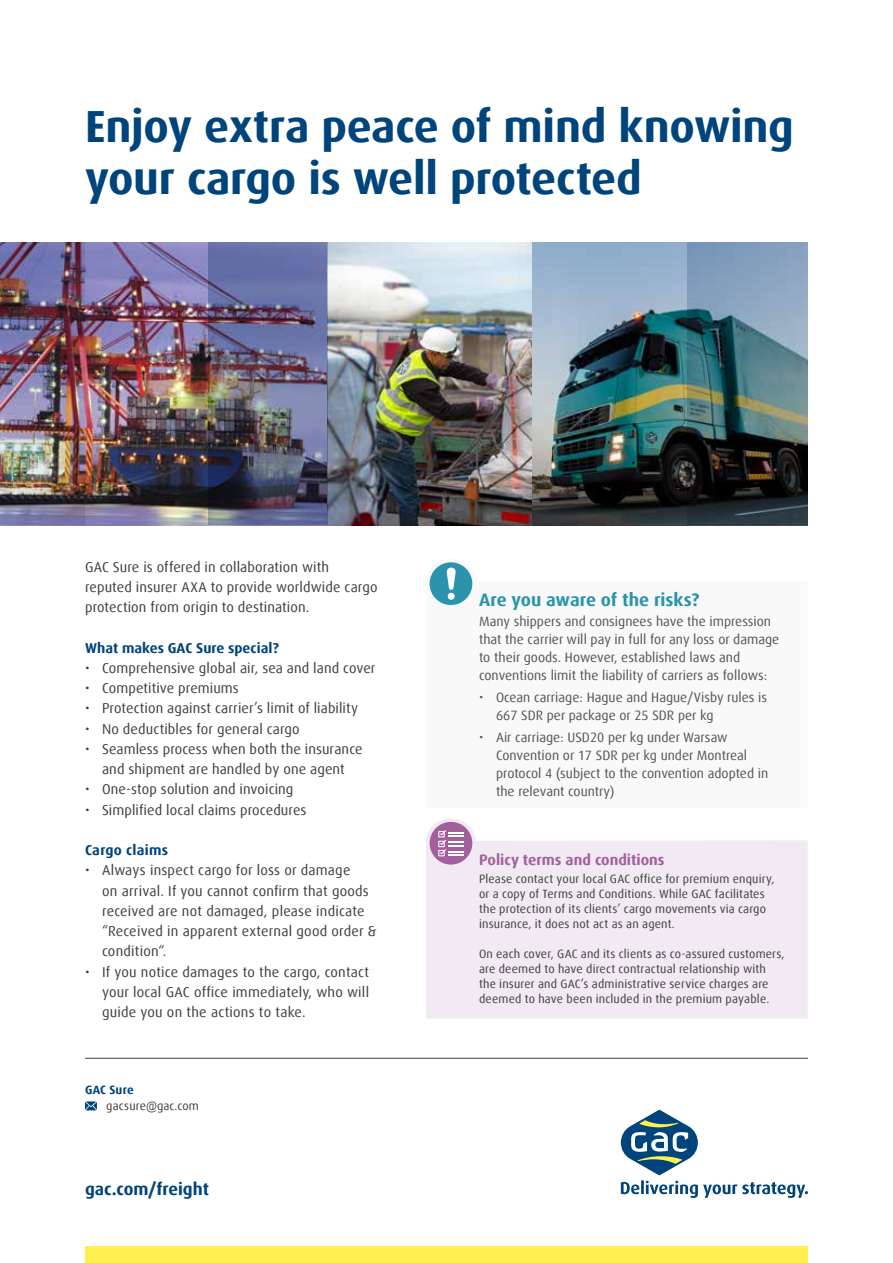
<style>
.page{position:relative;width:893px;height:1263px;background:#fff}
.page>*{position:absolute;margin:0;border:0;box-sizing:border-box;transform-origin:0 0}
.t1{font:700 45px/52.5px "Dax Offc";letter-spacing:-.005em;color:#00447c}
.t2{font:700 18px "Dax Offc";color:#2994ac}
.t3{font:700 17.25px "Dax Offc";color:#00447c}
.t4{font:700 15px "Dax Offc";color:#a35f9c}
.t5{font:14.25px/20.2px "Dax Offc";letter-spacing:.01em;color:#414042}
.t6{font:700 14.25px "Dax Offc";color:#00447c}
.t7{font:700 14.25px "Dax Offc";letter-spacing:.02em;color:#00447c}
.t8{font:13.5px/18px "Dax Offc";color:#565659}
.t9{font:12px/15px "Dax Offc";letter-spacing:.015em;color:#414042}
.t10{font:700 12px "Dax Offc";letter-spacing:.01em;color:#00447c}
</style>
<div class="page">
<svg style="left:426px;top:819px;width:382px;height:199px;background:#f2ecf3"></svg>
<svg style="left:621px;top:1110px;width:187px;height:88px"></svg>
<hr style="left:85px;top:1058px;width:723px;height:1px;background:#414042">
<div style="left:430px;top:562px;width:42px;height:43px;background:#2994ac;border-radius:50%"></div>
<svg style="left:85px;top:1101px;width:12px;height:9px"></svg>
<img style="left:0;top:242px;width:528px;height:283px">
<img style="left:528px;top:242px;width:160px;height:283px">
<img style="left:688px;top:242px;width:120px;height:283px">
<img style="left:208px;top:242px;width:119px;height:283px">
<img style="left:0;top:243px;width:85px;height:282px">
<svg style="left:447px;top:568px;width:9px;height:32px"></svg>
<div style="left:430px;top:822px;width:42px;height:42px;background:#a35f9c;border-radius:50%"></div>
<svg style="left:438px;top:830px;width:26px;height:26px"></svg>
<div style="left:85px;top:1246px;width:723px;height:17px;background:#fff04f"></div>
<h1 class="t1" style="left:85px;top:100px;width:710px">Enjoy extra peace of mind knowing your cargo is well protected</h1>
<p class="t5" style="left:85px;top:557px;width:294px">GAC Sure is offered in collaboration with reputed insurer AXA to provide worldwide cargo protection from origin to destination.</p>
<p class="t6" style="left:85px;top:638px;width:195px">What makes GAC Sure special?</p>
<p class="t5" style="left:85px;top:658px;width:292px">• Comprehensive global air, sea and land cover</p>
<p class="t5" style="left:85px;top:678px;width:155px">• Competitive premiums</p>
<p class="t5" style="left:85px;top:698px;width:275px">• Protection against carrier’s limit of liability</p>
<p class="t5" style="left:85px;top:719px;width:216px">• No deductibles for general cargo</p>
<p class="t5" style="left:85px;top:739px;width:279px;text-align:center">• Seamless process when both the insurance and shipment are handled by one agent</p>
<p class="t5" style="left:85px;top:779px;width:210px">• One-stop solution and invoicing</p>
<p class="t5" style="left:85px;top:800px;width:223px">• Simplified local claims procedures</p>
<p class="t7" style="left:85px;top:841px;width:85px">Cargo claims</p>
<p class="t5" style="left:102px;top:860px;width:276px;text-indent:-17px">• Always inspect cargo for loss or damage<br>on arrival. If you cannot confirm that goods received are not damaged, please indicate “Received in apparent external good order &amp; condition“.</p>
<p class="t5" style="left:102px;top:962px;width:269px;text-align:justify;text-indent:-17px">• If you notice damages to the cargo, contact your local GAC office immediately, who will guide you on the actions to take.</p>
<p class="t10" style="left:85px;top:1082px;width:50px">GAC Sure</p>
<p class="t9" style="left:106px;top:1099px;width:94px">gacsure@gac.com</p>
<p class="t3" style="left:85px;top:1178px;width:125px">gac.com/freight</p>
<p class="t2" style="left:479px;top:588px;width:222px">Are you aware of the risks?</p>
<p class="t8" style="left:479px;top:612px;width:302px">Many shippers and consignees have the impression that the carrier will pay in full for any loss or damage to their goods. However, established laws and conventions limit the liability of carriers as follows:</p>
<p class="t8" style="left:496px;top:688px;width:273px;text-indent:-17px">• Ocean carriage: Hague and Hague/Visby rules is<br>667 SDR per package or 25 SDR per kg</p>
<p class="t8" style="left:496px;top:729px;width:274px;text-indent:-17px">• Air carriage: USD20 per kg under Warsaw Convention or 17 SDR per kg under Montreal protocol 4 (subject to the convention adopted in the relevant country)</p>
<p class="t4" style="left:479px;top:850px;width:187px">Policy terms and conditions</p>
<p class="t9" style="left:479px;top:872px;width:297px">Please contact your local GAC office for premium enquiry, or a copy of Terms and Conditions. While GAC facilitates the protection of its clients’ cargo movements via cargo insurance, it does not act as an agent.</p>
<p class="t9" style="left:479px;top:947px;width:307px">On each cover, GAC and its clients as co-assured customers, are deemed to have direct contractual relationship with the insurer and GAC’s administrative service charges are deemed to have been included in the premium payable.</p>
</div>
